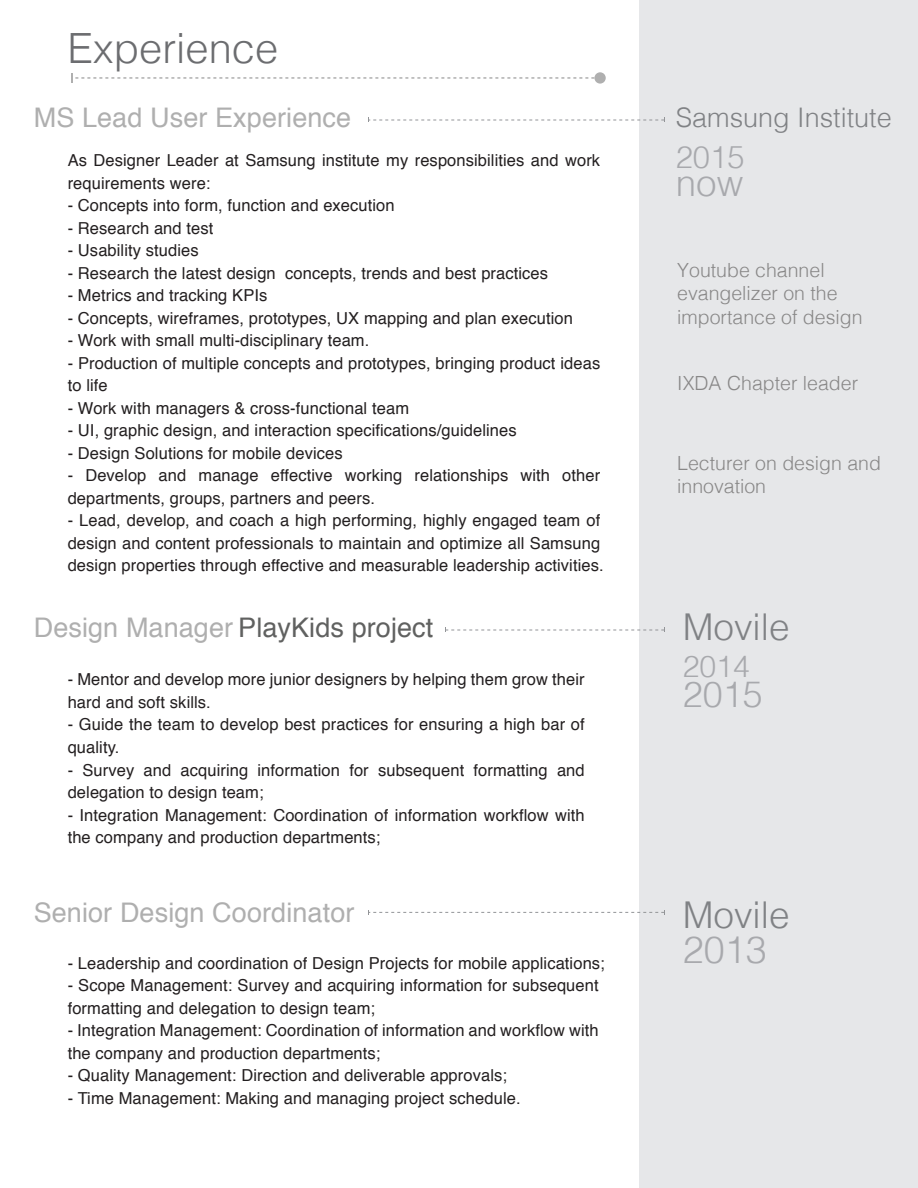
<style>
.page{position:relative;width:918px;height:1188px;background:#fff}
.page>*{position:absolute;margin:0;border:0;box-sizing:border-box;transform-origin:0 0}
.t1{font:300 41.7px "Helvetica";color:#6c6d70}
.t2{font:300 37.8px "Helvetica";color:#a8a9ad}
.t3{font:300 36.9px "Helvetica";color:#808285}
.t4{font:300 36.9px "Helvetica";color:#a8a9ad}
.t5{font:300 36px "Helvetica";color:#a8a9ad}
.t6{font:300 30.9px "Helvetica";color:#a8a9ad}
.t7{font:300 30.15px "Helvetica";color:#a8a9ad}
.t8{font:27px "Helvetica";letter-spacing:.005em;color:#afafaf}
.t9{font:27px "Helvetica";letter-spacing:.005em;color:#606160}
.t10{font:300 27px "Helvetica";color:#808285}
.t11{font:300 19.5px/23.4px "Helvetica";color:#888787}
.t12{font:16.5px/22.5px "Helvetica";letter-spacing:.005em;color:#231f20}
.s1{color:#afafaf}
</style>
<div class="page">
<div style="left:639px;top:0;width:279px;height:1188px;background:#e6e7e9"></div>
<div style="left:594px;top:72px;width:12px;height:12px;background:#afafaf;border-radius:50%"></div>
<svg style="left:71px;top:73px;width:526px;height:10px"></svg>
<svg style="left:368px;top:118px;width:297px;height:4px"></svg>
<svg style="left:445px;top:628px;width:220px;height:4px"></svg>
<svg style="left:368px;top:910px;width:297px;height:5px"></svg>
<h1 class="t1" style="left:67px;top:13px;width:212px">Experience</h1>
<h3 class="t8" style="left:34px;top:96px;width:319px">MS Lead User Experience</h3>
<p class="t12" style="left:68px;top:150px;width:534px">As Designer Leader at Samsung institute my responsibilities and work requirements were:</p>
<p class="t12" style="left:68px;top:195px;width:329px">- Concepts into form, function and execution</p>
<p class="t12" style="left:68px;top:217px;width:147px">- Research and test</p>
<p class="t12" style="left:68px;top:240px;width:133px">- Usability studies</p>
<p class="t12" style="left:68px;top:262px;width:482px">- Research the latest design concepts, trends and best practices</p>
<p class="t12" style="left:68px;top:285px;width:201px">- Metrics and tracking KPIs</p>
<p class="t12" style="left:68px;top:307px;width:507px">- Concepts, wireframes, prototypes, UX mapping and plan execution</p>
<p class="t12" style="left:68px;top:330px;width:303px">- Work with small multi-disciplinary team.</p>
<p class="t12" style="left:68px;top:352px;width:534px">- Production of multiple concepts and prototypes, bringing product ideas to life</p>
<p class="t12" style="left:68px;top:397px;width:343px">- Work with managers &amp; cross-functional team</p>
<p class="t12" style="left:68px;top:420px;width:451px">- UI, graphic design, and interaction specifications/guidelines</p>
<p class="t12" style="left:68px;top:442px;width:276px">- Design Solutions for mobile devices</p>
<p class="t12" style="left:68px;top:465px;width:534px">- Develop and manage effective working relationships with other departments, groups, partners and peers.</p>
<p class="t12" style="left:68px;top:510px;width:537px">- Lead, develop, and coach a high performing, highly engaged team of design and content professionals to maintain and optimize all Samsung design properties through effective and measurable leadership activities.</p>
<h3 class="t9" style="left:34px;top:606px;width:401px"><span class="s1">Design Manager</span> PlayKids project</h3>
<p class="t12" style="left:68px;top:669px;width:519px">- Mentor and develop more junior designers by helping them grow their hard and soft skills.</p>
<p class="t12" style="left:68px;top:714px;width:519px">- Guide the team to develop best practices for ensuring a high bar of quality.</p>
<p class="t12" style="left:68px;top:759px;width:519px">- Survey and acquiring information for subsequent formatting and delegation to design team;</p>
<p class="t12" style="left:68px;top:804px;width:519px">- Integration Management: Coordination of information workflow with the company and production departments;</p>
<h3 class="t8" style="left:34px;top:891px;width:322px">Senior Design Coordinator</h3>
<p class="t12" style="left:68px;top:952px;width:539px">- Leadership and coordination of Design Projects for mobile applications;</p>
<p class="t12" style="left:68px;top:975px;width:533px">- Scope Management: Survey and acquiring information for subsequent formatting and delegation to design team;</p>
<p class="t12" style="left:68px;top:1020px;width:533px">- Integration Management: Coordination of information and workflow with the company and production departments;</p>
<p class="t12" style="left:68px;top:1065px;width:441px">- Quality Management: Direction and deliverable approvals;</p>
<p class="t12" style="left:68px;top:1087px;width:454px">- Time Management: Making and managing project schedule.</p>
<h3 class="t10" style="left:676px;top:94px;width:217px">Samsung Institute</h3>
<h3 class="t6" style="left:676px;top:131px;width:70px">2015</h3>
<h3 class="t4" style="left:676px;top:151px;width:69px">now</h3>
<p class="t11" style="left:677px;top:257px;width:187px">Youtube channel evangelizer on the importance of design</p>
<p class="t11" style="left:677px;top:370px;width:182px">IXDA Chapter leader</p>
<p class="t11" style="left:677px;top:450px;width:205px">Lecturer on design and innovation</p>
<h3 class="t3" style="left:683px;top:596px;width:108px">Movile</h3>
<h3 class="t7" style="left:683px;top:640px;width:69px">2014</h3>
<h3 class="t5" style="left:683px;top:664px;width:81px">2015</h3>
<h3 class="t3" style="left:683px;top:884px;width:108px">Movile</h3>
<h2 class="t2" style="left:683px;top:918px;width:85px">2013</h2>
</div>
